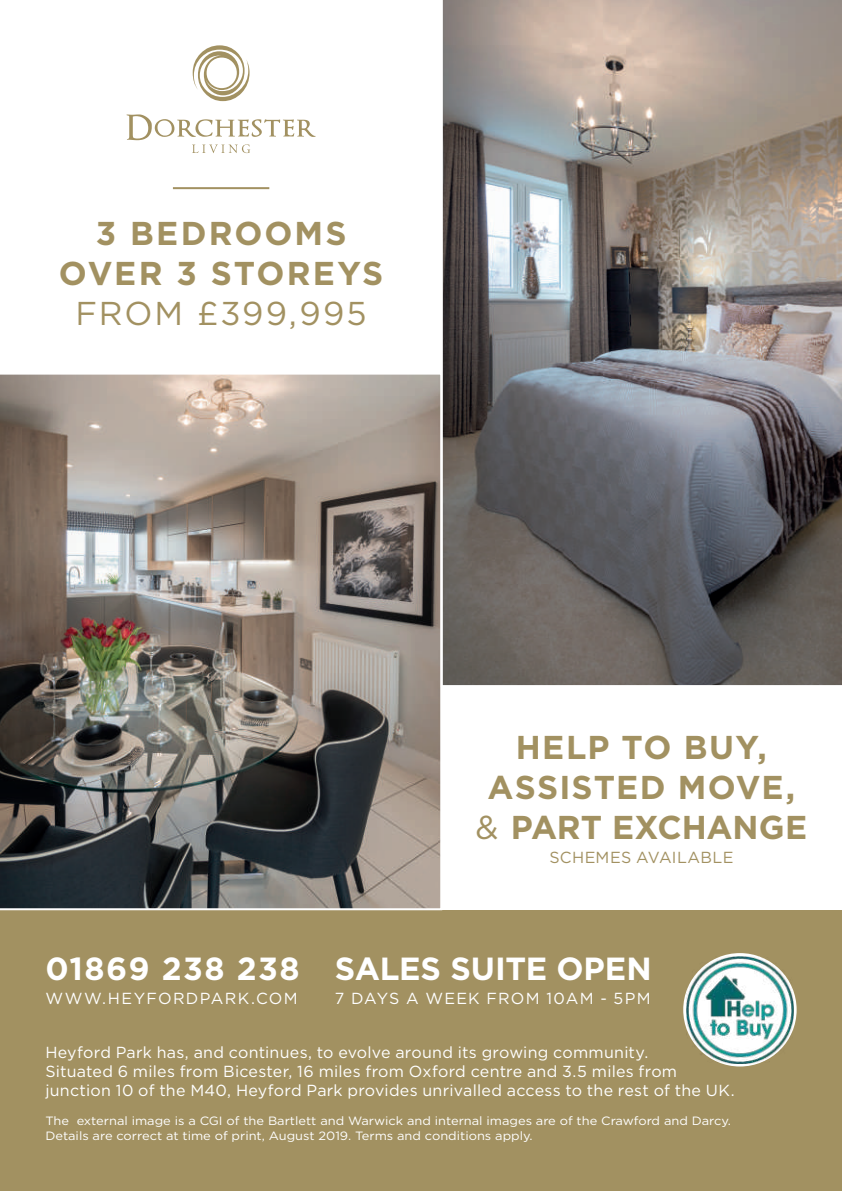
<style>
.page{position:relative;width:842px;height:1191px;background:#fff}
.page>*{position:absolute;margin:0;border:0;box-sizing:border-box;transform-origin:0 0}
.t1{font:700 33px/40px "Gotham";letter-spacing:.035em;color:#a29161;text-align:center}
.t2{font:700 33px/39.6px "Gotham";letter-spacing:.065em;color:#a29161;text-align:center}
.t3{font:33px "Gotham";letter-spacing:.065em;color:#a29161}
.t4{font:700 32px "Gotham";letter-spacing:.005em;color:#fff}
.t5{font:700 32px "Gotham";letter-spacing:.045em;color:#fff}
.t6{font:16px/19.2px "Gotham";letter-spacing:.015em;color:#fff}
.t7{font:16px "Gotham";letter-spacing:.075em;color:#fff}
.t8{font:16px "Gotham";letter-spacing:.085em;color:#fff}
.t9{font:16px "Gotham";letter-spacing:.02em;color:#a29161}
.t10{font:12px/14.4px "Gotham";color:#fff;scale:1.07 1}
.s1{font-weight:400}
</style>
<div class="page">
<div style="left:0;top:910px;width:842px;height:281px;background:#a29161"></div>
<svg style="left:683px;top:953px;width:114px;height:113px"></svg>
<img style="left:687px;top:956px;width:106px;height:107px">
<img style="left:0;top:374px;width:441px;height:535px">
<img style="left:442px;top:0;width:400px;height:686px">
<svg style="left:127px;top:45px;width:189px;height:108px"></svg>
<hr style="left:173px;top:187px;width:96px;height:2px;background:#a29161">
<h1 class="t2" style="left:59px;top:214px;width:326px">3 BEDROOMS<br>OVER 3 STOREYS</h1>
<h1 class="t3" style="left:76px;top:292px;width:293px">FROM £399,995</h1>
<h1 class="t1" style="left:476px;top:727px;width:333px">HELP TO BUY,<br>ASSISTED MOVE, <span class="s1">&amp;</span> PART EXCHANGE</h1>
<p class="t9" style="left:549px;top:847px;width:186px">SCHEMES AVAILABLE</p>
<h2 class="t5" style="left:45px;top:947px;width:256px">01869 238 238</h2>
<p class="t8" style="left:45px;top:988px;width:254px">WWW.HEYFORDPARK.COM</p>
<h2 class="t4" style="left:335px;top:947px;width:318px">SALES SUITE OPEN</h2>
<p class="t7" style="left:335px;top:988px;width:317px">7 DAYS A WEEK FROM 10AM - 5PM</p>
<p class="t6" style="left:45px;top:1042px;width:691px">Heyford Park has, and continues, to evolve around its growing community.<br>Situated 6 miles from Bicester, 16 miles from Oxford centre and 3.5 miles from junction 10 of the M40, Heyford Park provides unrivalled access to the rest of the UK.</p>
<p class="t10" style="left:45px;top:1113px;width:642px">The external image is a CGI of the Bartlett and Warwick and internal images are of the Crawford and Darcy.<br>Details are correct at time of print, August 2019. Terms and conditions apply.</p>
</div>
